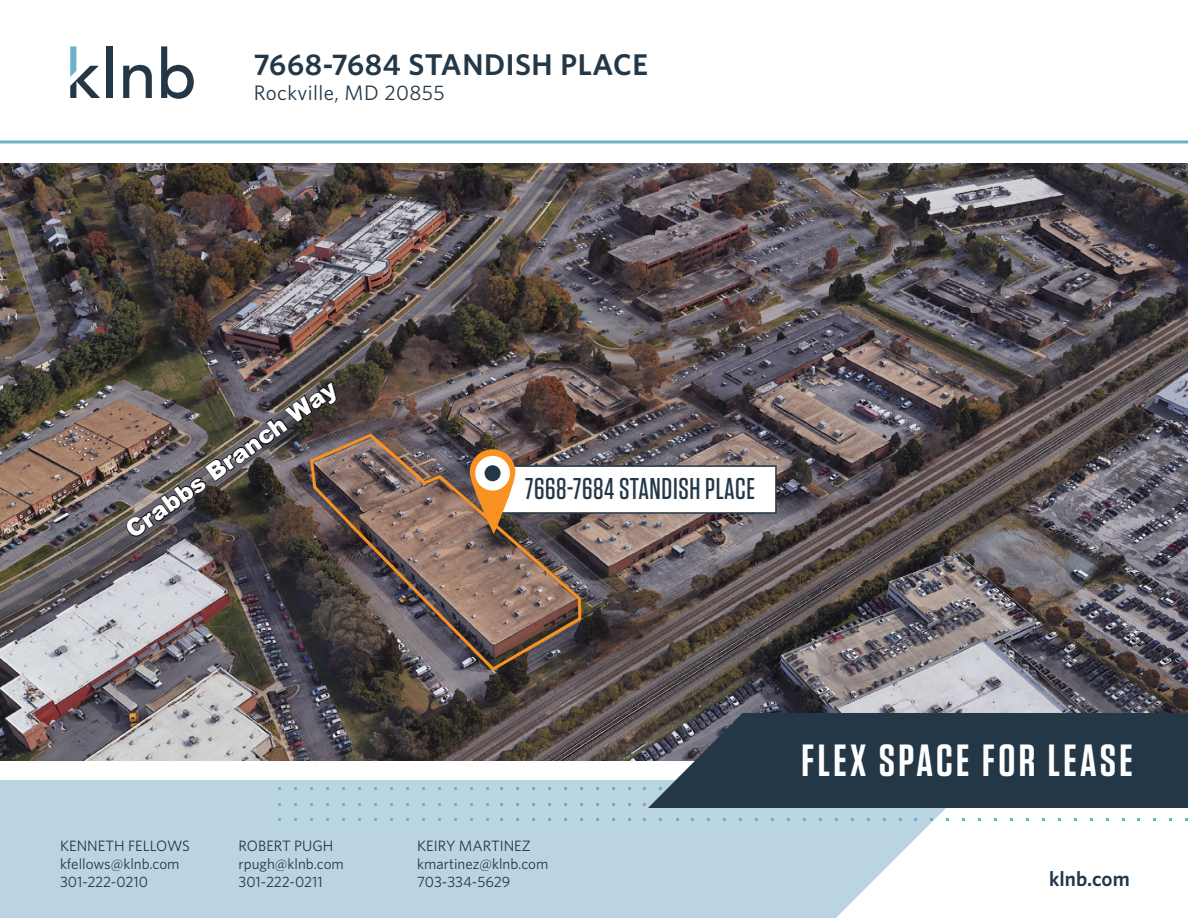
<style>
.page{position:relative;width:1188px;height:918px;background:#fff}
.page>*{position:absolute;margin:0;border:0;box-sizing:border-box;transform-origin:0 0}
.t1{font:600 45px "Tungsten";letter-spacing:.075em;color:#fff}
.t2{font:600 30px "Whitney";letter-spacing:.02em;color:#233746}
.t3{font:500 30px "Tungsten";letter-spacing:.02em;color:#233746}
.t4{font:900 24px "Arial";color:#fff}
.t5{font:21px "Whitney";letter-spacing:.02em;color:#233746}
.t6{font:600 21px "Whitney";color:#233746}
.t7{font:15px/18px "Whitney";color:#233746}
</style>
<div class="page">
<svg style="left:0;top:780px;width:965px;height:138px;background:#bed7e2"></svg>
<hr style="left:0;top:140px;width:1188px;height:3px;background:#6db0c8">
<svg style="left:70px;top:46px;width:30px;height:52px"></svg>
<div style="left:107px;top:46px;width:6px;height:52px;background:#233746"></div>
<svg style="left:123px;top:65px;width:29px;height:33px"></svg>
<svg style="left:161px;top:46px;width:33px;height:53px"></svg>
<img style="left:0;top:163px;width:1188px;height:597px">
<svg style="left:648px;top:713px;width:540px;height:95px;background:#2c3e4c"></svg>
<svg style="left:308px;top:431px;width:276px;height:242px;background:#6d5b56"></svg>
<div style="left:490px;top:465px;width:287px;height:49px;background:#fff;border:2px solid #233746"></div>
<svg style="left:470px;top:449px;width:45px;height:85px;background:#ca8741"></svg>
<div style="left:475px;top:456px;width:35px;height:35px;background:#fff;border-radius:50%"></div>
<div style="left:485px;top:465px;width:16px;height:16px;background:#233746;border-radius:50%"></div>
<h2 class="t2" style="left:254px;top:51px;width:396px">7668-7684 STANDISH PLACE</h2>
<h3 class="t5" style="left:254px;top:83px;width:192px">Rockville, MD 20855</h3>
<h3 class="t4" style="left:122px;top:524px;width:254px;rotate:-35deg">Crabbs Branch Way</h3>
<h2 class="t3" style="left:525px;top:475px;width:231px">7668-7684 STANDISH PLACE</h2>
<p class="t7" style="left:60px;top:837px;width:131px">KENNETH FELLOWS kfellows@klnb.com<br>301-222-0210</p>
<p class="t7" style="left:239px;top:837px;width:107px">ROBERT PUGH rpugh@klnb.com<br>301-222-0211</p>
<p class="t7" style="left:417px;top:837px;width:133px">KEIRY MARTINEZ kmartinez@klnb.com<br>703-334-5629</p>
<h1 class="t1" style="left:802px;top:740px;width:333px">FLEX SPACE FOR LEASE</h1>
<h3 class="t6" style="left:1049px;top:869px;width:82px">klnb.com</h3>
</div>
